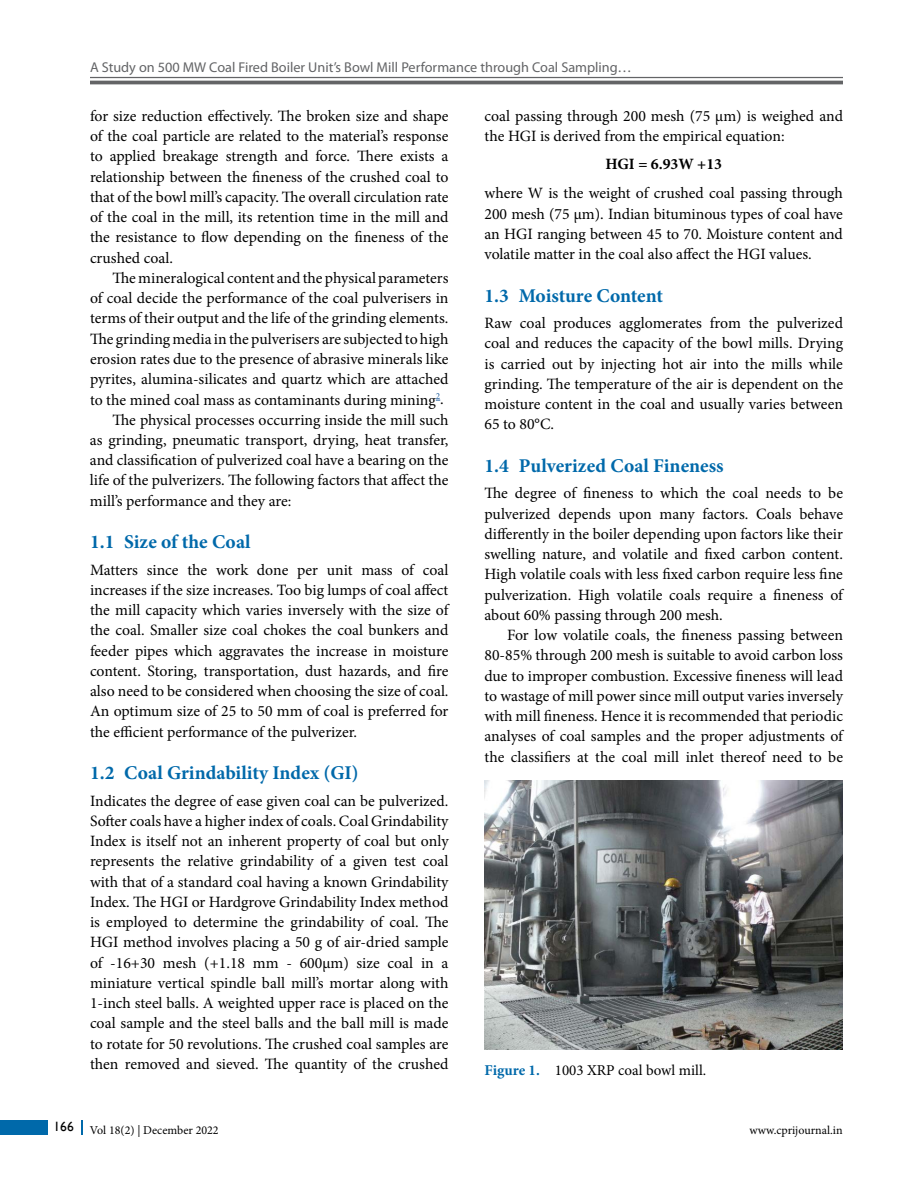
<style>
.page{position:relative;width:918px;height:1188px;background:#fff}
.page>*{position:absolute;margin:0;border:0;box-sizing:border-box;transform-origin:0 0}
.t1{font:700 19.5px "Minion Pro";color:#0069aa}
.t2{font:15.75px/20.2px "Minion Pro";color:#000;text-align:justify}
.t3{font:700 15.75px "Minion Pro";color:#000}
.t4{font:15px "Minion Pro";color:#000}
.t5{font:14.25px "Myriad Pro";color:#636466}
.t6{font:12px "Minion Pro";color:#000}
.s1{font-weight:700;color:#0069aa}
</style>
<div class="page">
<hr style="left:90px;top:77px;width:753px;height:1px;background:#636466">
<hr style="left:90px;top:81px;width:753px;height:3px;background:#636466">
<div style="left:0;top:1120px;width:47px;height:15px;background:#0069aa"></div>
<svg style="left:81px;top:1120px;width:1px;height:15px"></svg>
<img style="left:485px;top:781px;width:358px;height:269px">
<p class="t5" style="left:90px;top:59px;width:543px">A Study on 500 MW Coal Fired Boiler Unit’s Bowl Mill Performance through Coal Sampling…</p>
<p class="t2" style="left:90px;top:106px;width:360px">for size reduction effectively. The broken size and shape of the coal particle are related to the material’s response to applied breakage strength and force. There exists a relationship between the fineness of the crushed coal to that of the bowl mill’s capacity. The overall circulation rate of the coal in the mill, its retention time in the mill and the resistance to flow depending on the fineness of the crushed coal.</p>
<p class="t2" style="left:113px;top:268px;width:337px">The mineralogical content and the physical parameters</p>
<p class="t2" style="left:90px;top:288px;width:360px">of coal decide the performance of the coal pulverisers in</p>
<p class="t2" style="left:90px;top:308px;width:360px">terms of their output and the life of the grinding elements.</p>
<p class="t2" style="left:90px;top:329px;width:360px">The grinding media in the pulverisers are subjected to high</p>
<p class="t2" style="left:90px;top:349px;width:360px">erosion rates due to the presence of abrasive minerals like</p>
<p class="t2" style="left:90px;top:369px;width:360px">pyrites, alumina-silicates and quartz which are attached</p>
<p class="t2" style="left:90px;top:389px;width:355px">to the mined coal mass as contaminants during mining<sup>2</sup>.</p>
<p class="t2" style="left:112px;top:410px;width:338px">The physical processes occurring inside the mill such</p>
<p class="t2" style="left:90px;top:430px;width:360px">as grinding, pneumatic transport, drying, heat transfer,</p>
<p class="t2" style="left:90px;top:450px;width:360px">and classification of pulverized coal have a bearing on the</p>
<p class="t2" style="left:90px;top:470px;width:360px">life of the pulverizers. The following factors that affect the</p>
<p class="t2" style="left:90px;top:491px;width:203px">mill’s performance and they are:</p>
<p class="t1" style="left:90px;top:528px;width:162px">1.1 Size of the Coal</p>
<p class="t2" style="left:90px;top:560px;width:360px">Matters since the work done per unit mass of coal increases if the size increases. Too big lumps of coal affect the mill capacity which varies inversely with the size of the coal. Smaller size coal chokes the coal bunkers and feeder pipes which aggravates the increase in moisture content. Storing, transportation, dust hazards, and fire also need to be considered when choosing the size of coal.<br>An optimum size of 25 to 50 mm of coal is preferred for the efficient performance of the pulverizer.</p>
<p class="t1" style="left:90px;top:759px;width:270px">1.2 Coal Grindability Index (GI)</p>
<p class="t2" style="left:90px;top:791px;width:360px">Indicates the degree of ease given coal can be pulverized.<br>Softer coals have a higher index of coals. Coal Grindability Index is itself not an inherent property of coal but only represents the relative grindability of a given test coal with that of a standard coal having a known Grindability Index. The HGI or Hardgrove Grindability Index method is employed to determine the grindability of coal. The HGI method involves placing a 50 g of air-dried sample of -16+30 mesh (+1.18 mm - 600µm) size coal in a miniature vertical spindle ball mill’s mortar along with 1-inch steel balls. A weighted upper race is placed on the coal sample and the steel balls and the ball mill is made to rotate for 50 revolutions. The crushed coal samples are then removed and sieved. The quantity of the crushed</p>
<p class="t2" style="left:485px;top:106px;width:360px">coal passing through 200 mesh (75 µm) is weighed and the HGI is derived from the empirical equation:</p>
<p class="t3" style="left:605px;top:153px;width:118px">HGI = 6.93W +13</p>
<p class="t2" style="left:485px;top:183px;width:360px">where W is the weight of crushed coal passing through 200 mesh (75 µm). Indian bituminous types of coal have an HGI ranging between 45 to 70. Moisture content and volatile matter in the coal also affect the HGI values.</p>
<p class="t1" style="left:484px;top:282px;width:180px">1.3 Moisture Content</p>
<p class="t2" style="left:484px;top:313px;width:360px">Raw coal produces agglomerates from the pulverized coal and reduces the capacity of the bowl mills. Drying is carried out by injecting hot air into the mills while grinding. The temperature of the air is dependent on the moisture content in the coal and usually varies between 65 to 80°C.</p>
<p class="t1" style="left:484px;top:452px;width:241px">1.4 Pulverized Coal Fineness</p>
<p class="t2" style="left:484px;top:483px;width:360px">The degree of fineness to which the coal needs to be pulverized depends upon many factors. Coals behave differently in the boiler depending upon factors like their swelling nature, and volatile and fixed carbon content.<br>High volatile coals with less fixed carbon require less fine pulverization. High volatile coals require a fineness of about 60% passing through 200 mesh.</p>
<p class="t2" style="left:484px;top:625px;width:360px;text-indent:23px">For low volatile coals, the fineness passing between 80-85% through 200 mesh is suitable to avoid carbon loss due to improper combustion. Excessive fineness will lead to wastage of mill power since mill output varies inversely with mill fineness. Hence it is recommended that periodic analyses of coal samples and the proper adjustments of the classifiers at the coal mill inlet thereof need to be</p>
<p class="t4" style="left:485px;top:1061px;width:223px"><span class="s1">Figure 1.</span> 1003 XRP coal bowl mill.</p>
<p class="t6" style="left:54px;top:1123px;width:167px"><sup>166</sup> Vol 18(2) | December 2022</p>
<p class="t6" style="left:750px;top:1123px;width:95px">www.cprijournal.in</p>
</div>
